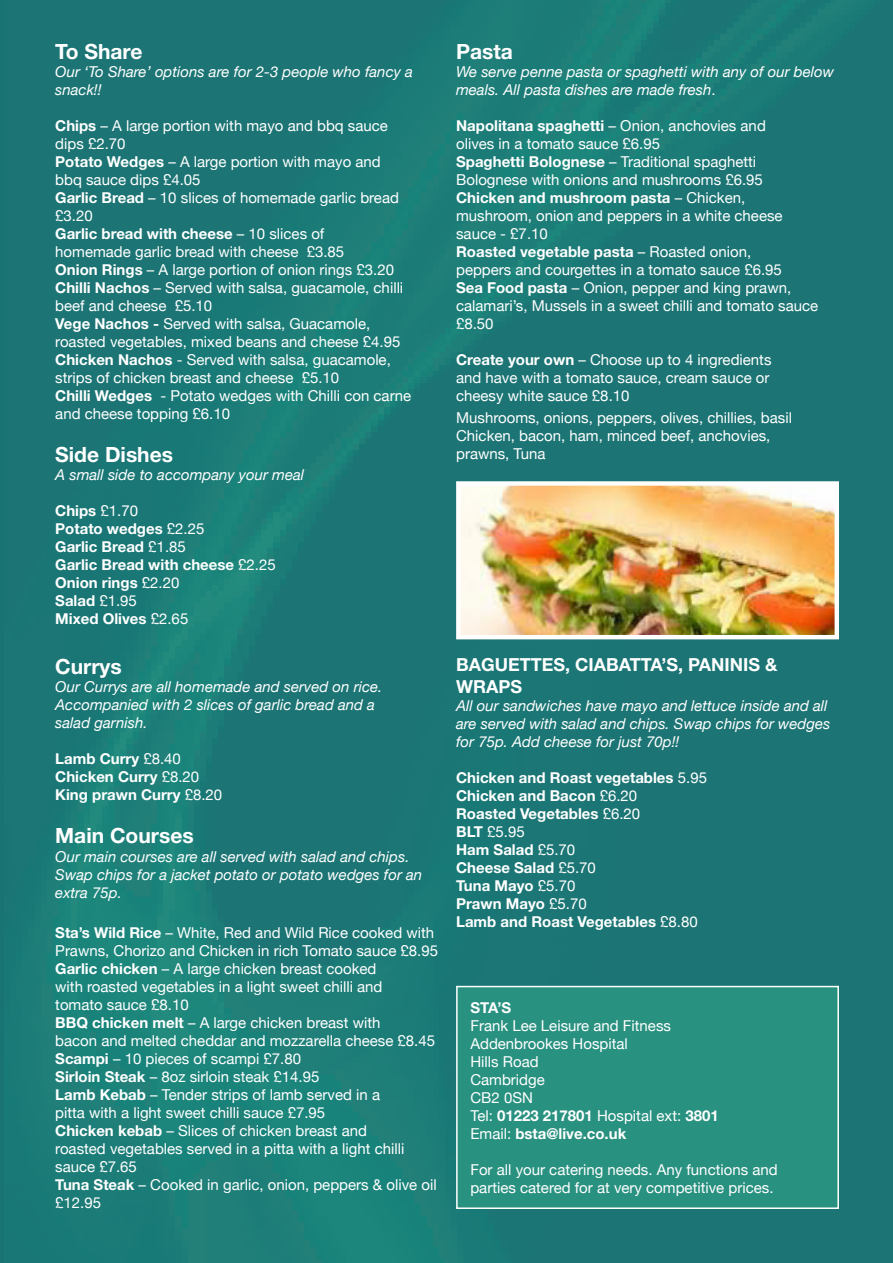
<style>
.page{position:relative;width:893px;height:1263px;background:#fff}
.page>*{position:absolute;margin:0;border:0;box-sizing:border-box;transform-origin:0 0}
.t1{font:700 21px "Helvetica Neue";color:#fff}
.t2{font:700 18px/21.6px "Helvetica Neue";color:#fff}
.t3{font:15px/18px "Helvetica Neue";color:#fff}
.t4{font:italic 15px/18px "Helvetica Neue";color:#fff}
.t5{font:700 15px/18px "Helvetica Neue";color:#fff}
.s1{font-weight:700}
.s2{font-weight:400}
.s3{font-style:normal}
</style>
<div class="page">
<img style="left:4px;top:0;width:889px;height:1263px">
<div style="left:457px;top:986px;width:381px;height:222px;background:#299180"></div>
<div style="left:456px;top:986px;width:383px;height:223px;border:2px solid #fff"></div>
<img style="left:461px;top:486px;width:373px;height:148px">
<div style="left:456px;top:481px;width:383px;height:158px;border:4px solid #fff"></div>
<p class="t1" style="left:55px;top:38px;width:89px">To Share</p>
<p class="t4" style="left:55px;top:62px;width:359px">Our ‘To Share’ options are for 2-3 people who fancy a snack!!</p>
<p class="t3" style="left:55px;top:115px;width:358px"><span class="s1">Chips</span> – A large portion with mayo and bbq sauce dips £2.70<br><span class="s1">Potato Wedges</span> – A large portion with mayo and<br>bbq sauce dips £4.05<br><span class="s1">Garlic Bread</span> – 10 slices of homemade garlic bread £3.20<br><span class="s1">Garlic bread with cheese</span> – 10 slices of<br>homemade garlic bread with cheese £3.85<br><span class="s1">Onion Rings</span> – A large portion of onion rings £3.20<br><span class="s1">Chilli Nachos</span> – Served with salsa, guacamole, chilli beef and cheese £5.10<br><span class="s1">Vege Nachos -</span> Served with salsa, Guacamole, roasted vegetables, mixed beans and cheese £4.95<br><span class="s1">Chicken Nachos</span> - Served with salsa, guacamole, strips of chicken breast and cheese £5.10<br><span class="s1">Chilli Wedges</span> - Potato wedges with Chilli con carne</p>
<p class="t3" style="left:55px;top:403px;width:176px">and cheese topping £6.10</p>
<p class="t1" style="left:55px;top:441px;width:119px">Side Dishes</p>
<p class="t4" style="left:55px;top:465px;width:250px">A small side to accompany your meal</p>
<p class="t5" style="left:55px;top:501px;width:222px">Chips <span class="s2">£1.70<br></span>Potato wedges <span class="s2">£2.25<br></span>Garlic Bread <span class="s2">£1.85<br></span>Garlic Bread with cheese <span class="s2">£2.25<br></span>Onion rings <span class="s2">£2.20</span></p>
<p class="t5" style="left:55px;top:591px;width:83px">Salad <span class="s2">£1.95</span></p>
<p class="t5" style="left:55px;top:609px;width:135px">Mixed Olives <span class="s2">£2.65</span></p>
<p class="t1" style="left:55px;top:654px;width:68px">Currys</p>
<p class="t4" style="left:55px;top:677px;width:328px">Our Currys are all homemade and served on rice.<br>Accompanied with 2 slices of garlic bread and a salad garnish.</p>
<p class="t5" style="left:55px;top:750px;width:168px">Lamb Curry <span class="s2">£8.40<br></span>Chicken Curry <span class="s2">£8.20<br></span>King prawn Curry <span class="s2">£8.20</span></p>
<p class="t1" style="left:55px;top:823px;width:140px">Main Courses</p>
<p class="t4" style="left:55px;top:846px;width:369px">Our main courses are all served with salad and chips.<br>Swap chips for a jacket potato or potato wedges for an extra 75p.</p>
<p class="t3" style="left:55px;top:922px;width:384px"><span class="s1">Sta’s Wild Rice</span> – White, Red and Wild Rice cooked with Prawns, Chorizo and Chicken in rich Tomato sauce £8.95<br><span class="s1">Garlic chicken</span> – A large chicken breast cooked<br>with roasted vegetables in a light sweet chilli and<br>tomato sauce £8.10<br><span class="s1">BBQ chicken melt</span> – A large chicken breast with<br>bacon and melted cheddar and mozzarella cheese £8.45<br><span class="s1">Scampi</span> – 10 pieces of scampi £7.80<br><span class="s1">Sirloin Steak</span> – 8oz sirloin steak £14.95<br><span class="s1">Lamb Kebab</span> – Tender strips of lamb served in a<br>pitta with a light sweet chilli sauce £7.95<br><span class="s1">Chicken kebab</span> – Slices of chicken breast and<br>roasted vegetables served in a pitta with a light chilli sauce £7.65<br><span class="s1">Tuna Steak</span> – Cooked in garlic, onion, peppers &amp; olive oil £12.95</p>
<p class="t1" style="left:456px;top:38px;width:58px">Pasta</p>
<p class="t4" style="left:456px;top:62px;width:380px">We serve penne pasta or spaghetti with any of our below meals. All pasta dishes are made fresh<span class="s3">.</span></p>
<p class="t3" style="left:456px;top:115px;width:364px"><span class="s1">Napolitana spaghetti</span> – Onion, anchovies and<br>olives in a tomato sauce £6.95<br><span class="s1">Spaghetti Bolognese</span> – Traditional spaghetti Bolognese with onions and mushrooms £6.95<br><span class="s1">Chicken and mushroom pasta</span> – Chicken, mushroom, onion and peppers in a white cheese sauce - £7.10<br><span class="s1">Roasted vegetable pasta</span> – Roasted onion,<br>peppers and courgettes in a tomato sauce £6.95<br><span class="s1">Sea Food pasta</span> – Onion, pepper and king prawn, calamari’s, Mussels in a sweet chilli and tomato sauce £8.50</p>
<p class="t3" style="left:456px;top:349px;width:317px"><span class="s1">Create your own</span> – Choose up to 4 ingredients and have with a tomato sauce, cream sauce or cheesy white sauce £8.10</p>
<p class="t3" style="left:456px;top:407px;width:337px">Mushrooms, onions, peppers, olives, chillies, basil<br>Chicken, bacon, ham, minced beef, anchovies, prawns, Tuna</p>
<p class="t2" style="left:456px;top:654px;width:323px">BAGUETTES, CIABATTA’S, PANINIS &amp;<br>WRAPS</p>
<p class="t4" style="left:456px;top:696px;width:376px">All our sandwiches have mayo and lettuce inside and all are served with salad and chips. Swap chips for wedges for 75p. Add cheese for just 70p!!</p>
<p class="t5" style="left:456px;top:768px;width:252px">Chicken and Roast vegetables <span class="s2">5.95</span></p>
<p class="t5" style="left:456px;top:786px;width:243px">Chicken and Bacon <span class="s2">£6.20<br></span>Roasted Vegetables <span class="s2">£6.20<br></span>BLT <span class="s2">£5.95<br></span>Ham Salad <span class="s2">£5.70<br></span>Cheese Salad <span class="s2">£5.70<br></span>Tuna Mayo <span class="s2">£5.70<br></span>Prawn Mayo <span class="s2">£5.70<br></span>Lamb and Roast Vegetables <span class="s2">£8.80</span></p>
<p class="t3" style="left:470px;top:998px;width:250px"><span class="s1">STA’S<br></span>Frank Lee Leisure and Fitness<br>Addenbrookes Hospital<br>Hills Road<br>Cambridge<br>CB2 0SN<br>Tel: <span class="s1">01223 217801</span> Hospital ext: <span class="s1">3801</span></p>
<p class="t5" style="left:470px;top:1124px;width:157px"><span class="s2">Email:</span> bsta@live.co.uk</p>
<p class="t3" style="left:470px;top:1160px;width:309px">For all your catering needs. Any functions and parties catered for at very competitive prices.</p>
</div>
